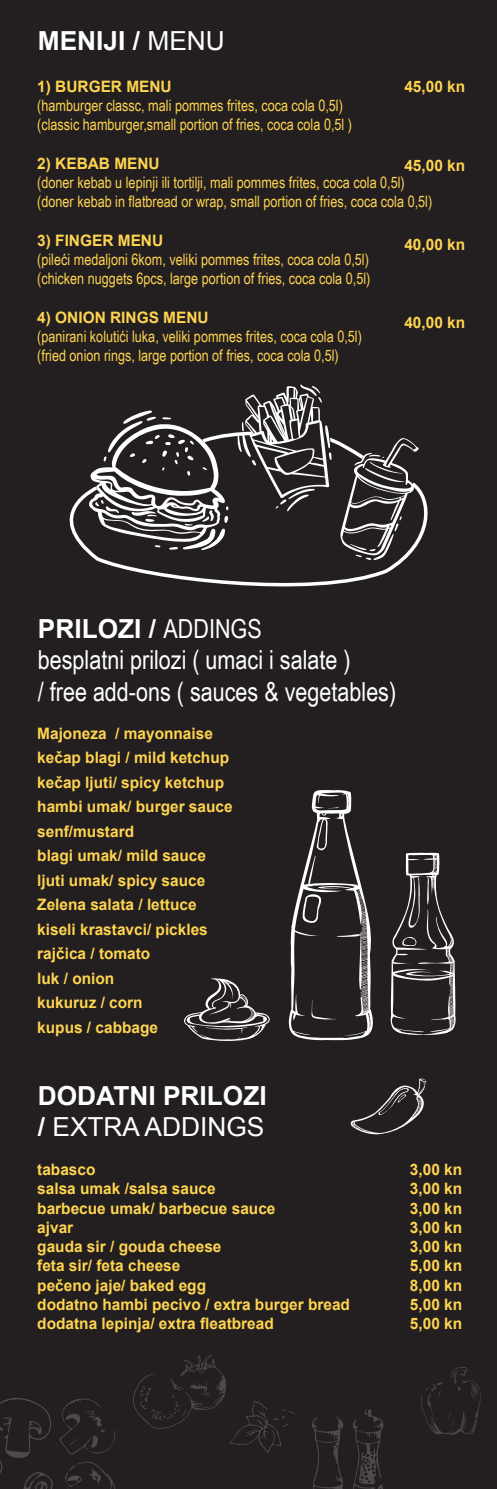
<style>
.page{position:relative;width:497px;height:1489px;background:#fff}
.page>*{position:absolute;margin:0;border:0;box-sizing:border-box;transform-origin:0 0}
.t1{font:26.25px/31.5px "Arial Narrow";color:#fff}
.t2{font:700 26.25px/31.5px "Arial";color:#fff}
.t3{font:700 15.75px/19.2px "Arial";color:#ffd44f}
.t4{font:15.75px/19.2px "Arial Narrow";color:#ffd44f}
.s1{font-weight:400}
.s2{font-family:"Arial Narrow";font-weight:400}
</style>
<div class="page">
<div style="left:0;top:0;width:496px;height:1488px;background:#231f20"></div>
<svg style="left:40px;top:479px;width:394px;height:120px;background:#332f30"></svg>
<svg style="left:88px;top:384px;width:330px;height:176px;background:#474444"></svg>
<svg style="left:420px;top:1366px;width:60px;height:68px;background:#262223"></svg>
<svg style="left:0;top:1397px;width:116px;height:91px;background:#272324"></svg>
<svg style="left:182px;top:978px;width:88px;height:62px;background:#464243"></svg>
<svg style="left:390px;top:852px;width:65px;height:183px;background:#434041"></svg>
<svg style="left:287px;top:789px;width:86px;height:251px;background:#413e3f"></svg>
<svg style="left:349px;top:1078px;width:77px;height:56px;background:#3a3637"></svg>
<svg style="left:311px;top:1416px;width:32px;height:72px;background:#292526"></svg>
<svg style="left:352px;top:1409px;width:31px;height:79px;background:#2e2a2b"></svg>
<svg style="left:133px;top:1354px;width:161px;height:98px;background:#252122"></svg>
<h1 class="t2" style="left:38px;top:26px;width:188px">MENIJI / <span class="s1">MENU</span></h1>
<p class="t3" style="left:37px;top:77px;width:136px">1) BURGER MENU</p>
<p class="t4" style="left:37px;top:95px;width:316px">(hamburger classc, mali pommes frites, coca cola 0,5l) (classic hamburger,small portion of fries, coca cola 0,5l )</p>
<p class="t3" style="left:37px;top:154px;width:124px">2) KEBAB MENU</p>
<p class="t4" style="left:37px;top:172px;width:396px">(doner kebab u lepinji ili tortilji, mali pommes frites, coca cola 0,5l) (doner kebab in flatbread or wrap, small portion of fries, coca cola 0,5l)</p>
<p class="t3" style="left:37px;top:231px;width:127px">3) FINGER MENU</p>
<p class="t4" style="left:37px;top:249px;width:334px">(pileći medaljoni 6kom, veliki pommes frites, coca cola 0,5l) (chicken nuggets 6pcs, large portion of fries, coca cola 0,5l)</p>
<p class="t3" style="left:37px;top:308px;width:173px">4) ONION RINGS MENU</p>
<p class="t4" style="left:37px;top:326px;width:326px">(panirani kolutići luka, veliki pommes frites, coca cola 0,5l) (fried onion rings, large portion of fries, coca cola 0,5l)</p>
<p class="t3" style="left:404px;top:77px;width:62px">45,00 kn</p>
<p class="t3" style="left:404px;top:156px;width:62px">45,00 kn</p>
<p class="t3" style="left:404px;top:235px;width:62px">40,00 kn</p>
<p class="t3" style="left:404px;top:314px;width:62px">40,00 kn</p>
<h1 class="t2" style="left:38px;top:613px;width:225px">PRILOZI / <span class="s2">ADDINGS</span></h1>
<h1 class="t1" style="left:38px;top:643px;width:359px">besplatni prilozi ( umaci i salate )<br>/ free add-ons ( sauces &amp; vegetables)</h1>
<p class="t3" style="left:37px;top:721px;width:197px;line-height:24.5px">Majoneza / mayonnaise kečap blagi / mild ketchup kečap ljuti/ spicy ketchup hambi umak/ burger sauce senf/mustard<br>blagi umak/ mild sauce ljuti umak/ spicy sauce<br>Zelena salata / lettuce kiseli krastavci/ pickles rajčica / tomato<br>luk / onion<br>kukuruz / corn<br>kupus / cabbage</p>
<h1 class="t2" style="left:38px;top:1080px;width:230px">DODATNI PRILOZI / <span class="s1">EXTRA ADDINGS</span></h1>
<p class="t3" style="left:37px;top:1160px;width:314px">tabasco<br>salsa umak /salsa sauce<br>barbecue umak/ barbecue sauce<br>ajvar<br>gauda sir / gouda cheese<br>feta sir/ feta cheese<br>pečeno jaje/ baked egg<br>dodatno hambi pecivo / extra burger bread dodatna lepinja/ extra fleatbread</p>
<p class="t3" style="left:409px;top:1160px;width:54px;text-align:justify">3,00 kn 3,00 kn 3,00 kn 3,00 kn 3,00 kn 5,00 kn 8,00 kn 5,00 kn 5,00 kn</p>
</div>
